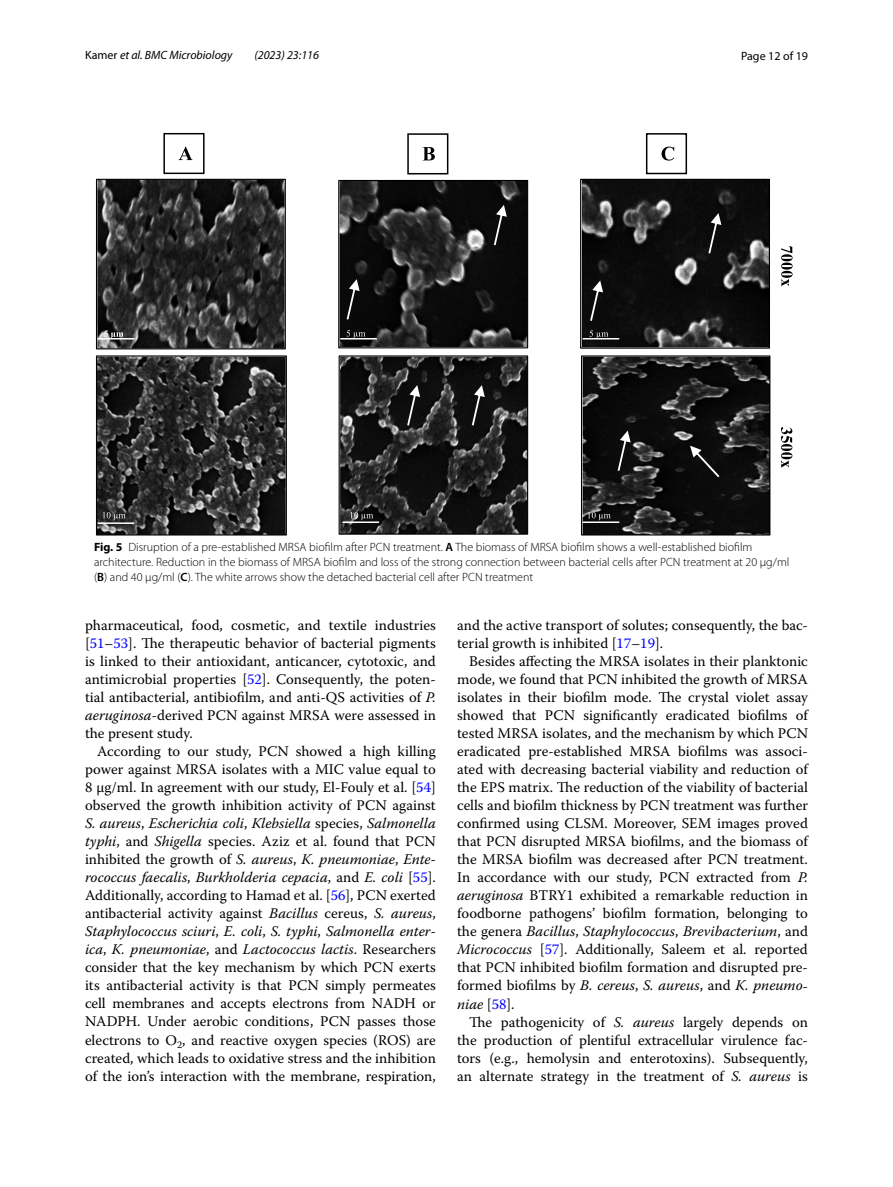
<style>
.page{position:relative;width:893px;height:1187px;background:#fff}
.page>*{position:absolute;margin:0;border:0;box-sizing:border-box;transform-origin:0 0}
.t1{font:14.7px/18px "Warnock Pro";color:#000;text-align:justify}
.t2{font:300 12px/15px "Myriad Pro";color:#000}
.t3{font:italic 12px "Myriad Pro";color:#000}
.t4{font:12px "Myriad Pro";color:#000}
.s1{font-style:normal}
.s2{font-weight:700}
.s3{font-weight:600}
.s4{color:#00f}
.s5{font-style:italic}
</style>
<div class="page">
<svg style="left:781px;top:246px;width:11px;height:40px"></svg>
<svg style="left:781px;top:427px;width:11px;height:41px"></svg>
<div style="left:163px;top:133px;width:42px;height:41px;border:2px solid #000"></div>
<svg style="left:178px;top:146px;width:15px;height:14px"></svg>
<div style="left:646px;top:133px;width:41px;height:41px;border:2px solid #000"></div>
<svg style="left:662px;top:147px;width:12px;height:14px"></svg>
<div style="left:407px;top:133px;width:41px;height:41px;border:2px solid #000"></div>
<svg style="left:423px;top:147px;width:12px;height:13px"></svg>
<svg style="left:96px;top:178px;width:675px;height:357px"></svg>
<svg style="left:347px;top:279px;width:13px;height:40px"></svg>
<svg style="left:494px;top:205px;width:13px;height:40px"></svg>
<svg style="left:590px;top:280px;width:13px;height:41px"></svg>
<svg style="left:690px;top:445px;width:29px;height:32px"></svg>
<svg style="left:708px;top:213px;width:13px;height:40px"></svg>
<svg style="left:407px;top:385px;width:13px;height:40px"></svg>
<svg style="left:472px;top:385px;width:13px;height:40px"></svg>
<svg style="left:618px;top:430px;width:13px;height:41px"></svg>
<hr style="left:98px;top:338px;width:36px;height:1px;background:#fff">
<hr style="left:340px;top:338px;width:37px;height:1px;background:#fff">
<hr style="left:583px;top:521px;width:36px;height:2px;background:#fff">
<hr style="left:342px;top:521px;width:37px;height:2px;background:#fff">
<hr style="left:98px;top:522px;width:36px;height:2px;background:#fff">
<hr style="left:583px;top:338px;width:36px;height:1px;background:#fff">
<svg style="left:104px;top:330px;width:19px;height:8px"></svg>
<svg style="left:589px;top:330px;width:19px;height:8px"></svg>
<svg style="left:347px;top:330px;width:18px;height:8px"></svg>
<svg style="left:588px;top:512px;width:23px;height:8px"></svg>
<svg style="left:350px;top:512px;width:23px;height:8px"></svg>
<svg style="left:103px;top:512px;width:23px;height:8px"></svg>
<p class="t3" style="left:85px;top:48px;width:149px"><span class="s1">Kamer</span> et al. BMC Microbiology</p>
<p class="t3" style="left:254px;top:48px;width:66px">(2023) 23:116</p>
<p class="t4" style="left:741px;top:48px;width:68px">Page 12 of 19</p>
<p class="t2" style="left:94px;top:539px;width:697px"><span class="s2">Fig. 5</span> Disruption of a pre-established MRSA biofilm after PCN treatment. <span class="s3">A</span> The biomass of MRSA biofilm shows a well-established biofilm architecture. Reduction in the biomass of MRSA biofilm and loss of the strong connection between bacterial cells after PCN treatment at 20 µg/ml (<span class="s3">B</span>) and 40 µg/ml (<span class="s3">C</span>). The white arrows show the detached bacterial cell after PCN treatment</p>
<p class="t1" style="left:85px;top:616px;width:352px">pharmaceutical, food, cosmetic, and textile industries [<span class="s4">51</span>–<span class="s4">53</span>]. The therapeutic behavior of bacterial pigments is linked to their antioxidant, anticancer, cytotoxic, and antimicrobial properties [<span class="s4">52</span>]. Consequently, the poten&shy;tial antibacterial, antibiofilm, and anti-QS activities of <span class="s5">P. aeruginosa</span>-derived PCN against MRSA were assessed in the present study.</p>
<p class="t1" style="left:85px;top:742px;width:352px;text-indent:12px">According to our study, PCN showed a high killing power against MRSA isolates with a MIC value equal to 8 µg/ml. In agreement with our study, El-Fouly et al. [<span class="s4">54</span>] observed the growth inhibition activity of PCN against <span class="s5">S. aureus</span>, <span class="s5">Escherichia coli</span>, <span class="s5">Klebsiella</span> species, <span class="s5">Salmonella typhi</span>, and <span class="s5">Shigella</span> species. Aziz et al. found that PCN inhibited the growth of <span class="s5">S. aureus</span>, <span class="s5">K. pneumoniae</span>, <span class="s5">Ente&shy;rococcus faecalis</span>, <span class="s5">Burkholderia cepacia</span>, and <span class="s5">E. coli</span> [<span class="s4">55</span>].<br>Additionally, according to Hamad et al. [<span class="s4">56</span>], PCN exerted antibacterial activity against <span class="s5">Bacillus</span> cereus, <span class="s5">S. aureus</span>, <span class="s5">Staphylococcus sciuri</span>, <span class="s5">E. coli</span>, <span class="s5">S. typhi</span>, <span class="s5">Salmonella enter&shy;ica</span>, <span class="s5">K. pneumoniae</span>, and <span class="s5">Lactococcus lactis</span>. Researchers consider that the key mechanism by which PCN exerts its antibacterial activity is that PCN simply permeates cell membranes and accepts electrons from NADH or NADPH. Under aerobic conditions, PCN passes those electrons to O<sub>2</sub>, and reactive oxygen species (ROS) are created, which leads to oxidative stress and the inhibition of the ion’s interaction with the membrane, respiration,</p>
<p class="t1" style="left:457px;top:616px;width:352px">and the active transport of solutes; consequently, the bac&shy;terial growth is inhibited [<span class="s4">17</span>–<span class="s4">19</span>].</p>
<p class="t1" style="left:457px;top:652px;width:352px;text-indent:12px">Besides affecting the MRSA isolates in their planktonic mode, we found that PCN inhibited the growth of MRSA isolates in their biofilm mode. The crystal violet assay showed that PCN significantly eradicated biofilms of tested MRSA isolates, and the mechanism by which PCN eradicated pre-established MRSA biofilms was associ&shy;ated with decreasing bacterial viability and reduction of the EPS matrix. The reduction of the viability of bacterial cells and biofilm thickness by PCN treatment was further confirmed using CLSM. Moreover, SEM images proved that PCN disrupted MRSA biofilms, and the biomass of the MRSA biofilm was decreased after PCN treatment.<br>In accordance with our study, PCN extracted from <span class="s5">P. aeruginosa</span> BTRY1 exhibited a remarkable reduction in foodborne pathogens’ biofilm formation, belonging to the genera <span class="s5">Bacillus</span>, <span class="s5">Staphylococcus</span>, <span class="s5">Brevibacterium</span>, and <span class="s5">Micrococcus</span> [<span class="s4">57</span>]. Additionally, Saleem et al. reported that PCN inhibited biofilm formation and disrupted pre&shy;formed biofilms by <span class="s5">B. cereus</span>, <span class="s5">S. aureus</span>, and <span class="s5">K. pneumo&shy;niae</span> [<span class="s4">58</span>].</p>
<p class="t1" style="left:457px;top:1012px;width:352px;text-indent:12px">The pathogenicity of <span class="s5">S. aureus</span> largely depends on the production of plentiful extracellular virulence fac&shy;tors (e.g., hemolysin and enterotoxins). Subsequently, an alternate strategy in the treatment of <span class="s5">S. aureus</span> is</p>
</div>
